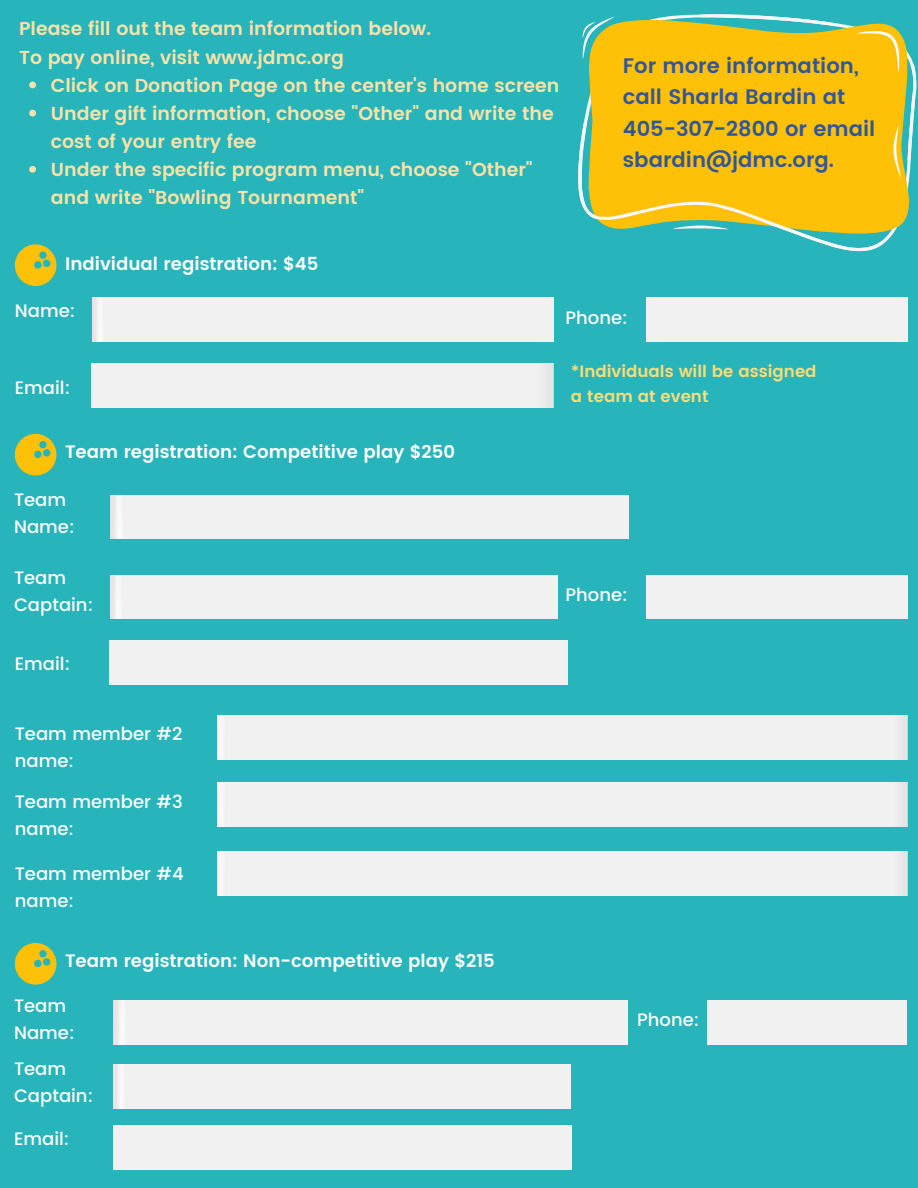
<style>
.page{position:relative;width:918px;height:1188px;background:#27b5bb}
.page>*{position:absolute;margin:0;border:0;box-sizing:border-box;transform-origin:0 0}
.t1{font:600 21px/31.5px "Poppins";color:#315699}
.t2{font:600 18.75px/28.2px "Poppins";color:#fee2a7}
.t3{font:500 18px/27px "Poppins";color:#fdfeff}
.t4{font:600 18px "Poppins";color:#fdfeff}
.t5{font:600 16.5px/24.8px "Poppins";color:#fedd74}
</style>
<div class="page">
<div style="left:92px;top:298px;width:461px;height:44px;background:#f1f1f2"></div>
<div style="left:109px;top:495px;width:519px;height:44px;background:#f1f1f2"></div>
<div style="left:113px;top:1000px;width:515px;height:44px;background:#f1f1f2"></div>
<div style="left:109px;top:575px;width:448px;height:44px;background:#f1f1f2"></div>
<div style="left:113px;top:1065px;width:458px;height:44px;background:#f1f1f2"></div>
<div style="left:647px;top:298px;width:261px;height:44px;background:#f1f1f2"></div>
<div style="left:647px;top:575px;width:261px;height:44px;background:#f1f1f2"></div>
<div style="left:707px;top:1000px;width:199px;height:44px;background:#f1f1f2"></div>
<div style="left:92px;top:364px;width:461px;height:44px;background:#f1f1f2"></div>
<svg style="left:15px;top:244px;width:41px;height:42px"></svg>
<svg style="left:15px;top:434px;width:41px;height:42px"></svg>
<svg style="left:15px;top:943px;width:41px;height:42px"></svg>
<div style="left:109px;top:641px;width:458px;height:44px;background:#f1f1f2"></div>
<div style="left:113px;top:1126px;width:458px;height:44px;background:#f1f1f2"></div>
<div style="left:217px;top:715px;width:690px;height:44px;background:#f1f1f2"></div>
<div style="left:217px;top:782px;width:690px;height:44px;background:#f1f1f2"></div>
<div style="left:217px;top:851px;width:690px;height:44px;background:#f1f1f2"></div>
<svg style="left:29px;top:82px;width:7px;height:6px"></svg>
<svg style="left:29px;top:110px;width:7px;height:6px"></svg>
<svg style="left:29px;top:166px;width:7px;height:7px"></svg>
<svg style="left:588px;top:19px;width:322px;height:215px;fill:#fec107"></svg>
<svg style="left:701px;top:14px;width:135px;height:12px"></svg>
<svg style="left:907px;top:64px;width:9px;height:96px"></svg>
<svg style="left:582px;top:17px;width:33px;height:42px"></svg>
<svg style="left:578px;top:123px;width:304px;height:128px"></svg>
<svg style="left:857px;top:31px;width:43px;height:42px"></svg>
<svg style="left:893px;top:125px;width:8px;height:53px"></svg>
<p class="t2" style="left:19px;top:15px;width:413px">Please fill out the team information below.<br>To pay online, visit www.jdmc.org</p>
<p class="t2" style="left:51px;top:71px;width:510px">Click on Donation Page on the center's home screen Under gift information, choose "Other" and write the cost of your entry fee<br>Under the specific program menu, choose "Other" and write "Bowling Tournament"</p>
<p class="t1" style="left:623px;top:50px;width:254px">For more information, call Sharla Bardin at<br>405-307-2800 or email sbardin@jdmc.org.</p>
<p class="t4" style="left:65px;top:253px;width:255px">Individual registration: $45</p>
<p class="t3" style="left:15px;top:297px;width:62px">Name:</p>
<p class="t3" style="left:15px;top:374px;width:57px">Email:</p>
<p class="t4" style="left:65px;top:442px;width:391px">Team registration: Competitive play $250</p>
<p class="t3" style="left:14px;top:486px;width:62px">Team<br>Name:</p>
<p class="t3" style="left:14px;top:564px;width:81px">Team<br>Captain:</p>
<p class="t3" style="left:15px;top:650px;width:57px">Email:</p>
<p class="t3" style="left:566px;top:304px;width:64px">Phone:</p>
<p class="t5" style="left:571px;top:359px;width:247px">*Individuals will be assigned a team at event</p>
<p class="t3" style="left:566px;top:582px;width:64px">Phone:</p>
<p class="t3" style="left:15px;top:721px;width:169px">Team member #2 name:</p>
<p class="t3" style="left:15px;top:788px;width:170px">Team member #3 name:</p>
<p class="t3" style="left:15px;top:860px;width:171px">Team member #4 name:</p>
<p class="t4" style="left:65px;top:951px;width:431px">Team registration: Non-competitive play $215</p>
<p class="t3" style="left:14px;top:992px;width:62px">Team<br>Name:</p>
<p class="t3" style="left:14px;top:1055px;width:81px">Team<br>Captain:</p>
<p class="t3" style="left:14px;top:1125px;width:57px">Email:</p>
<p class="t3" style="left:637px;top:1007px;width:64px">Phone:</p>
</div>
